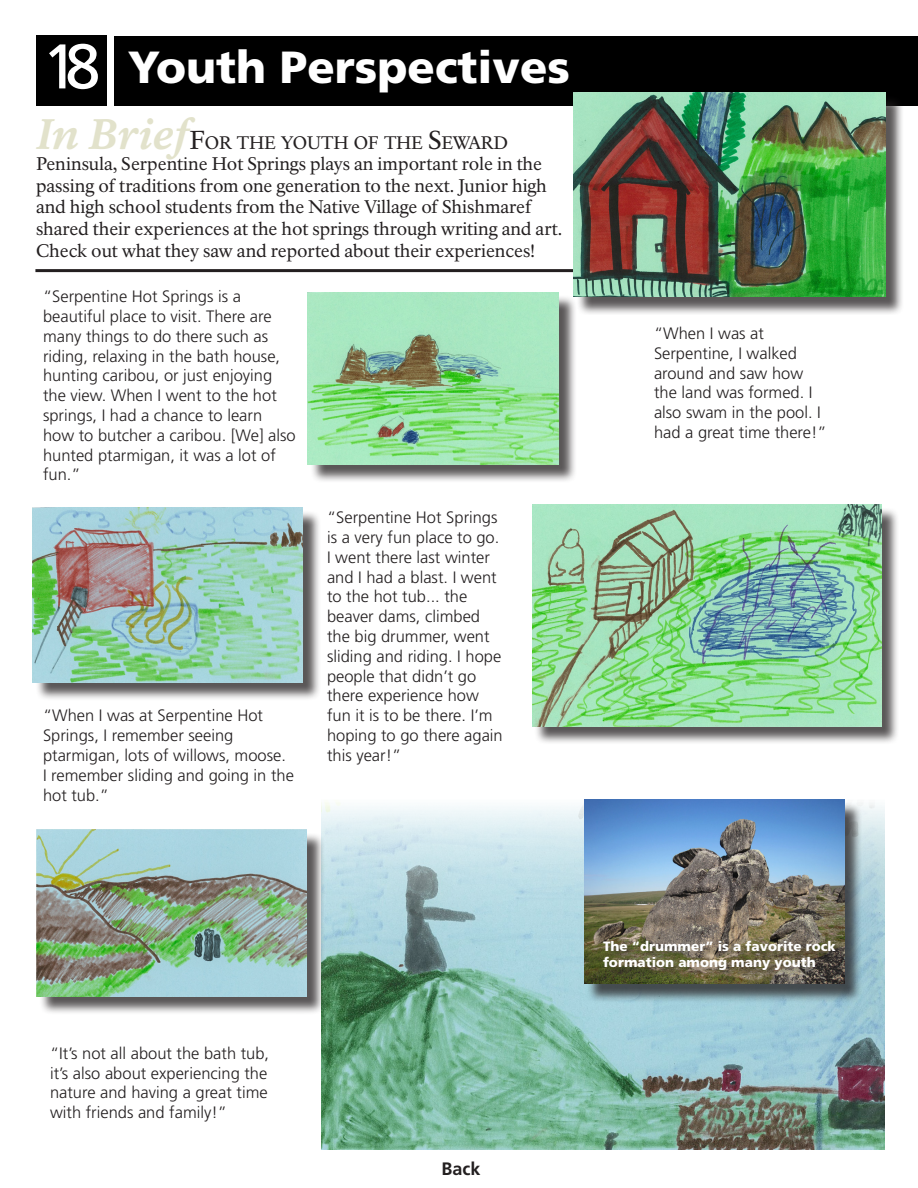
<style>
.page{position:relative;width:918px;height:1188px;background:#fff}
.page>*{position:absolute;margin:0;border:0;box-sizing:border-box;transform-origin:0 0}
.t1{font:900 45px "Frutiger LT Std";color:#fff}
.t2{font:italic 800 42px "NPS Rawlinson OT Old";color:#e2e2cb}
.t3{font:18px/21.6px "NPS Rawlinson OT";letter-spacing:-.005em;color:#231f20}
.t4{font:700 18px "Frutiger LT Std";color:#231f20}
.t5{font:17.85px "NPS Rawlinson OT";letter-spacing:-.015em;color:#231f20}
.t6{font:300 16.5px/19.8px "Frutiger LT Std";color:#231f20}
.t7{font:900 13.5px/16.2px "Frutiger LT Std";color:#fff}
.s1{font-weight:400;font-size:63px}
.s2{font-size:25.5px}
</style>
<div class="page">
<img style="left:321px;top:800px;width:564px;height:349px">
<div style="left:36px;top:35px;width:70px;height:71px;background:#000"></div>
<hr style="left:35px;top:269px;width:560px;height:3px;background:#231f20">
<div style="left:114px;top:36px;width:804px;height:70px;background:#000"></div>
<div style="left:310px;top:295px;width:267px;height:188px;background:#231f20;opacity:.75"></div>
<img style="left:308px;top:293px;width:251px;height:171px">
<div style="left:576px;top:94px;width:328px;height:221px;background:#231f20;opacity:.75"></div>
<img style="left:574px;top:92px;width:311px;height:205px">
<div style="left:35px;top:510px;width:286px;height:191px;background:#231f20;opacity:.75"></div>
<img style="left:33px;top:508px;width:269px;height:174px">
<div style="left:39px;top:832px;width:285px;height:183px;background:#231f20;opacity:.75"></div>
<img style="left:37px;top:830px;width:269px;height:166px">
<div style="left:535px;top:507px;width:365px;height:238px;background:#231f20;opacity:.75"></div>
<img style="left:532px;top:505px;width:349px;height:222px">
<div style="left:587px;top:802px;width:276px;height:201px;background:#231f20;opacity:.75"></div>
<img style="left:584px;top:800px;width:260px;height:184px">
<div style="left:601px;top:939px;width:247px;height:44px;background:#231f20;opacity:.75"></div>
<h2 class="t1" style="left:42px;top:40px;width:529px"><span class="s1">18</span> Youth Perspectives</h2>
<h3 class="t2" style="left:36px;top:109px;width:168px">In Brief</h3>
<p class="t5" style="left:189px;top:131px;width:320px"><span class="s2">F</span>OR THE YOUTH OF THE <span class="s2">S</span>EWARD</p>
<p class="t3" style="left:36px;top:153px;width:528px">Peninsula, Serpentine Hot Springs plays an important role in the passing of traditions from one generation to the next. Junior high and high school students from the Native Village of Shishmaref shared their experiences at the hot springs through writing and art.<br>Check out what they saw and reported about their experiences!</p>
<p class="t6" style="left:43px;top:287px;width:254px">“Serpentine Hot Springs is a beautiful place to visit. There are many things to do there such as riding, relaxing in the bath house, hunting caribou, or just enjoying the view. When I went to the hot springs, I had a chance to learn how to butcher a caribou. [We] also hunted ptarmigan, it was a lot of fun.”</p>
<p class="t6" style="left:43px;top:706px;width:252px">“When I was at Serpentine Hot<br>Springs, I remember seeing ptarmigan, lots of willows, moose.<br>I remember sliding and going in the hot tub.”</p>
<p class="t6" style="left:327px;top:508px;width:177px">“Serpentine Hot Springs is a very fun place to go.<br>I went there last winter and I had a blast. I went to the hot tub... the beaver dams, climbed the big drummer, went sliding and riding. I hope people that didn’t go there experience how fun it is to be there. I’m hoping to go there again this year!”</p>
<p class="t6" style="left:654px;top:324px;width:174px">“When I was at<br>Serpentine, I walked around and saw how the land was formed. I also swam in the pool. I had a great time there!”</p>
<p class="t6" style="left:50px;top:1043px;width:221px;text-align:justify">“It’s not all about the bath tub, it’s also about experiencing the nature and having a great time with friends and family!”</p>
<p class="t4" style="left:441px;top:1158px;width:41px">Back</p>
<p class="t7" style="left:603px;top:938px;width:234px">The “drummer” is a favorite rock formation among many youth</p>
</div>
